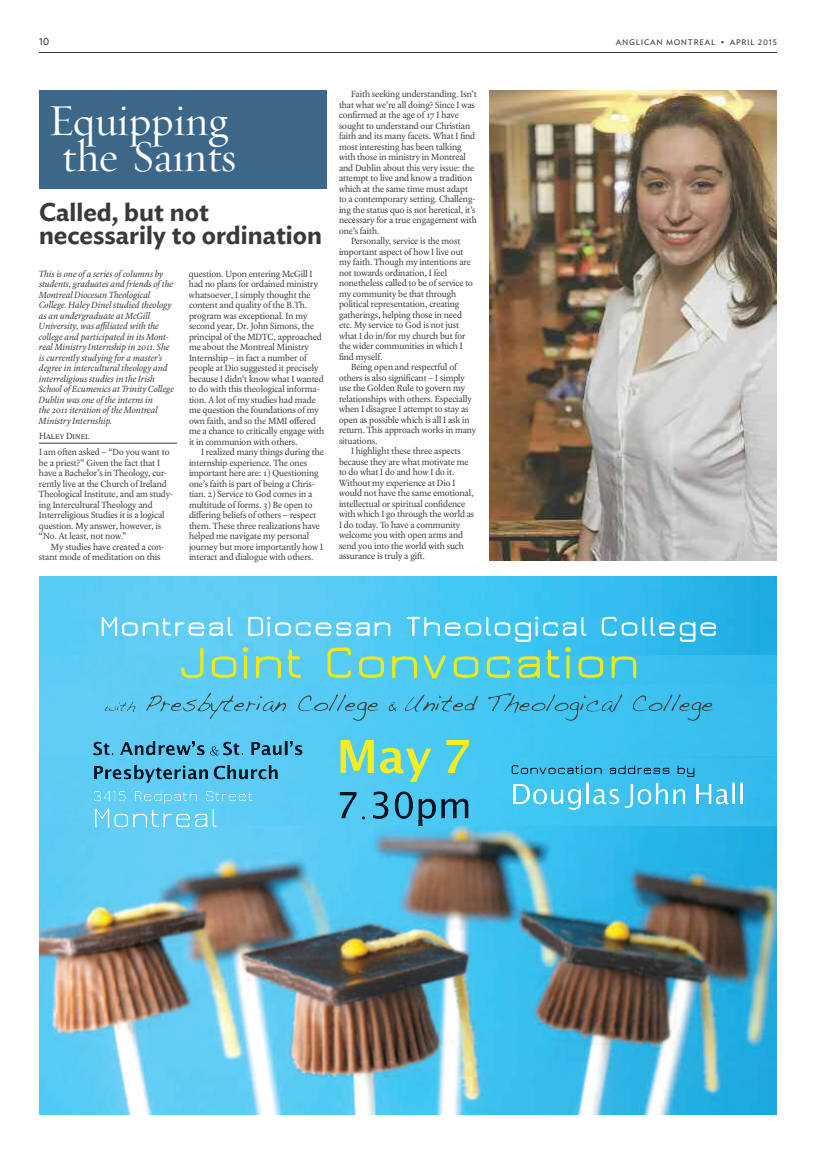
<style>
.page{position:relative;width:816px;height:1152px;background:#fff}
.page>*{position:absolute;margin:0;border:0;box-sizing:border-box;transform-origin:0 0}
.t1{font:45px/36px "Requiem Display";color:#fff;text-align:center}
.t2{font:600 25.5px/23.5px "Ideal Sans";color:#39383a}
.t3{font:10px "Ideal Sans";color:#39383a}
.t4{font:9.5px/10.5px "Laurentian Pro";color:#39383a}
.t5{font:italic 9.5px/10.5px "Laurentian Pro";color:#39383a}
.t6{font:8px "Ideal Sans";letter-spacing:.09em;color:#39383a}
</style>
<div class="page">
<hr style="left:39px;top:52px;width:738px;height:1px;background:#39383a">
<hr style="left:39px;top:443px;width:138px;height:1px;background:#39383a">
<div style="left:39px;top:90px;width:288px;height:98px;background:#3c6789"></div>
<img style="left:39px;top:684px;width:738px;height:69px">
<img style="left:39px;top:757px;width:738px;height:357px">
<img style="left:39px;top:576px;width:738px;height:42px">
<img style="left:39px;top:618px;width:738px;height:56px">
<svg style="left:102px;top:617px;width:131px;height:19px"></svg>
<svg style="left:181px;top:648px;width:23px;height:26px"></svg>
<svg style="left:212px;top:656px;width:25px;height:18px"></svg>
<svg style="left:243px;top:617px;width:473px;height:59px;background:#63cde1"></svg>
<svg style="left:105px;top:702px;width:30px;height:10px"></svg>
<svg style="left:146px;top:697px;width:140px;height:22px;background:#59bbdf"></svg>
<svg style="left:298px;top:697px;width:81px;height:24px;background:#51badf"></svg>
<svg style="left:389px;top:702px;width:8px;height:9px"></svg>
<svg style="left:405px;top:694px;width:73px;height:18px"></svg>
<svg style="left:488px;top:693px;width:134px;height:28px;background:#40b4db"></svg>
<svg style="left:633px;top:697px;width:80px;height:13px"></svg>
<svg style="left:340px;top:740px;width:34px;height:33px"></svg>
<svg style="left:380px;top:748px;width:51px;height:34px"></svg>
<svg style="left:446px;top:740px;width:23px;height:33px"></svg>
<svg style="left:373px;top:791px;width:15px;height:4px"></svg>
<svg style="left:94px;top:790px;width:159px;height:37px;background:#6ed1f5"></svg>
<svg style="left:513px;top:784px;width:68px;height:26px"></svg>
<hr style="left:586px;top:783px;width:3px;height:21px;background:#fff">
<svg style="left:593px;top:789px;width:26px;height:15px"></svg>
<svg style="left:625px;top:783px;width:60px;height:21px"></svg>
<svg style="left:696px;top:784px;width:33px;height:18px"></svg>
<hr style="left:732px;top:783px;width:3px;height:21px;background:#fff">
<hr style="left:740px;top:783px;width:3px;height:21px;background:#fff">
<div style="left:39px;top:656px;width:124px;height:41px;background:#5fcdf5"></div>
<img style="left:163px;top:674px;width:246px;height:23px">
<img style="left:409px;top:695px;width:123px;height:2px">
<img style="left:409px;top:675px;width:123px;height:9px">
<div style="left:532px;top:676px;width:123px;height:21px;background:#3ec4f1"></div>
<div style="left:655px;top:656px;width:122px;height:41px;background:#38bded"></div>
<svg style="left:93px;top:742px;width:21px;height:11px"></svg>
<img style="left:39px;top:753px;width:370px;height:4px">
<img style="left:39px;top:817px;width:247px;height:4px">
<svg style="left:120px;top:741px;width:123px;height:15px;background:#4296b6"></svg>
<svg style="left:94px;top:765px;width:114px;height:18px;background:#4397b8"></svg>
<svg style="left:214px;top:765px;width:55px;height:14px"></svg>
<img style="left:269px;top:765px;width:9px;height:14px">
<svg style="left:340px;top:792px;width:25px;height:23px"></svg>
<img style="left:373px;top:795px;width:15px;height:20px">
<img style="left:286px;top:815px;width:246px;height:10px">
<svg style="left:251px;top:741px;width:52px;height:14px"></svg>
<img style="left:414px;top:750px;width:118px;height:7px">
<div style="left:532px;top:710px;width:245px;height:47px;background:#3bc1f0"></div>
<svg style="left:512px;top:765px;width:90px;height:10px"></svg>
<div style="left:532px;top:804px;width:123px;height:17px;background:#3dc4f2"></div>
<svg style="left:610px;top:765px;width:60px;height:9px"></svg>
<svg style="left:677px;top:765px;width:18px;height:12px"></svg>
<div style="left:655px;top:802px;width:122px;height:19px;background:#36bced"></div>
<img style="left:39px;top:824px;width:247px;height:1px">
<svg style="left:395px;top:791px;width:73px;height:34px;background:#3699bd"></svg>
<img style="left:532px;top:821px;width:245px;height:4px">
<img style="left:489px;top:90px;width:288px;height:471px">
<p class="t3" style="left:39px;top:38px;width:12px">10</p>
<p class="t6" style="left:616px;top:39px;width:163px">ANGLICAN MONTREAL • APRIL 2015</p>
<h1 class="t1" style="left:48px;top:108px;width:190px">Equipping the Saınts</h1>
<h2 class="t2" style="left:39px;top:203px;width:285px">Called, but not necessarily to ordination</h2>
<p class="t5" style="left:39px;top:269px;width:137px">This is one ofa series ofcolumns by students, graduates andfriends ofthe Montreal Diocesan Theological College. Haley Dinel studied theology as an undergraduate at McGill University, was affiliated with the college and participated in its Mont&shy;real Ministry Internship in 2011. She is currently studying for a master’s degree in intercultural theology and interreligious studies in the Irish School of Ecumenics at Trinity College Dublin was one ofthe interns in<br>the 2011 iteration ofthe Montreal Ministry Internship.</p>
<p class="t4" style="left:39px;top:429px;width:132px;line-height:15.7px">Haley Dinel<br>I am often asked – “Do you want to</p>
<p class="t4" style="left:39px;top:458px;width:135px">be a priest?” Given the fact that I have a Bachelor’s in Theology, cur&shy;rently live at the Church of Ireland Theological Institute, and am study&shy;ing Intercultural Theology and Interreligious Studies it is a logical question. My answer, however, is “No. At least, not now.”</p>
<p class="t4" style="left:39px;top:542px;width:126px;text-indent:12px">My studies have created a con&shy;stant mode of meditation on this</p>
<p class="t4" style="left:189px;top:269px;width:137px">question. Upon entering McGill I had no plans for ordained ministry whatsoever, I simply thought the content and quality of the B.Th. program was exceptional. In my second year, Dr. John Simons, the principal of the MDTC, approached me about the Montreal Ministry<br>Internship – in fact a number of people at Dio suggested it precisely because I didn’t know what I wanted to do with this theological informa&shy;tion. A lot of my studies had made me question the foundations of my own faith, and so the MMI offered me a chance to critically engage with it in communion with others.</p>
<p class="t4" style="left:189px;top:448px;width:136px;text-indent:12px">I realized many things during the internship experience. The ones important here are: 1) Questioning one’s faith is part of being a Chris&shy;tian. 2) Service to God comes in a multitude of forms. 3) Be open to differing beliefs of others – respect them. These three realizations have helped me navigate my personal journey but more importantly how I interact and dialogue with others.</p>
<p class="t4" style="left:351px;top:89px;width:127px">Faith seeking understanding. Isn’t</p>
<p class="t4" style="left:339px;top:100px;width:137px">that what we’re all doing? Since I was</p>
<p class="t4" style="left:339px;top:110px;width:121px">confirmed at the age of 17 I have</p>
<p class="t4" style="left:339px;top:121px;width:133px">sought to understand our Christian</p>
<p class="t4" style="left:339px;top:131px;width:138px">faith and its many facets. What I find</p>
<p class="t4" style="left:339px;top:142px;width:124px">most interesting has been talking</p>
<p class="t4" style="left:339px;top:152px;width:128px">with those in ministry in Montreal</p>
<p class="t4" style="left:339px;top:163px;width:137px">and Dublin about this very issue: the</p>
<p class="t4" style="left:339px;top:173px;width:135px">attempt to live and know a tradition</p>
<p class="t4" style="left:339px;top:184px;width:131px">which at the same time must adapt</p>
<p class="t4" style="left:339px;top:194px;width:138px">to a contemporary setting. Challeng-</p>
<p class="t4" style="left:339px;top:205px;width:138px">ing the status quo is not heretical, it’s</p>
<p class="t4" style="left:339px;top:215px;width:139px">necessary for a true engagement with</p>
<p class="t4" style="left:339px;top:226px;width:42px">one’s faith.</p>
<p class="t4" style="left:351px;top:236px;width:111px">Personally, service is the most</p>
<p class="t4" style="left:339px;top:247px;width:126px">important aspect of how I live out</p>
<p class="t4" style="left:339px;top:257px;width:133px">my faith. Though my intentions are</p>
<p class="t4" style="left:339px;top:268px;width:109px">not towards ordination, I feel</p>
<p class="t4" style="left:339px;top:278px;width:136px">nonetheless called to be of service to</p>
<p class="t4" style="left:339px;top:289px;width:119px">my community be that through</p>
<p class="t4" style="left:339px;top:299px;width:122px">political representation, creating</p>
<p class="t4" style="left:339px;top:310px;width:124px">gatherings, helping those in need</p>
<p class="t4" style="left:339px;top:320px;width:121px">etc. My service to God is not just</p>
<p class="t4" style="left:339px;top:331px;width:128px">what I do in/for my church but for</p>
<p class="t4" style="left:339px;top:341px;width:125px">the wider communities in which I</p>
<p class="t4" style="left:339px;top:352px;width:45px">find myself.</p>
<p class="t4" style="left:351px;top:362px;width:107px">Being open and respectful of</p>
<p class="t4" style="left:339px;top:373px;width:127px">others is also significant – I simply</p>
<p class="t4" style="left:339px;top:383px;width:127px">use the Golden Rule to govern my</p>
<p class="t4" style="left:339px;top:394px;width:134px">relationships with others. Especially</p>
<p class="t4" style="left:339px;top:404px;width:131px">when I disagree I attempt to stay as</p>
<p class="t4" style="left:339px;top:415px;width:132px">open as possible which is all I ask in</p>
<p class="t4" style="left:339px;top:425px;width:139px">return. This approach works in many</p>
<p class="t4" style="left:339px;top:436px;width:40px">situations.</p>
<p class="t4" style="left:351px;top:446px;width:111px">I highlight these three aspects</p>
<p class="t4" style="left:339px;top:457px;width:131px">because they are what motivate me</p>
<p class="t4" style="left:339px;top:467px;width:117px">to do what I do and how I do it.</p>
<p class="t4" style="left:339px;top:478px;width:118px">Without my experience at Dio I</p>
<p class="t4" style="left:339px;top:488px;width:136px">would not have the same emotional,</p>
<p class="t4" style="left:339px;top:499px;width:128px">intellectual or spiritual confidence</p>
<p class="t4" style="left:339px;top:509px;width:137px">with which I go through the world as</p>
<p class="t4" style="left:339px;top:520px;width:122px">I do today. To have a community</p>
<p class="t4" style="left:339px;top:530px;width:126px">welcome you with open arms and</p>
<p class="t4" style="left:339px;top:541px;width:126px">send you into the world with such</p>
<p class="t4" style="left:339px;top:551px;width:87px">assurance is truly a gift.</p>
</div>
